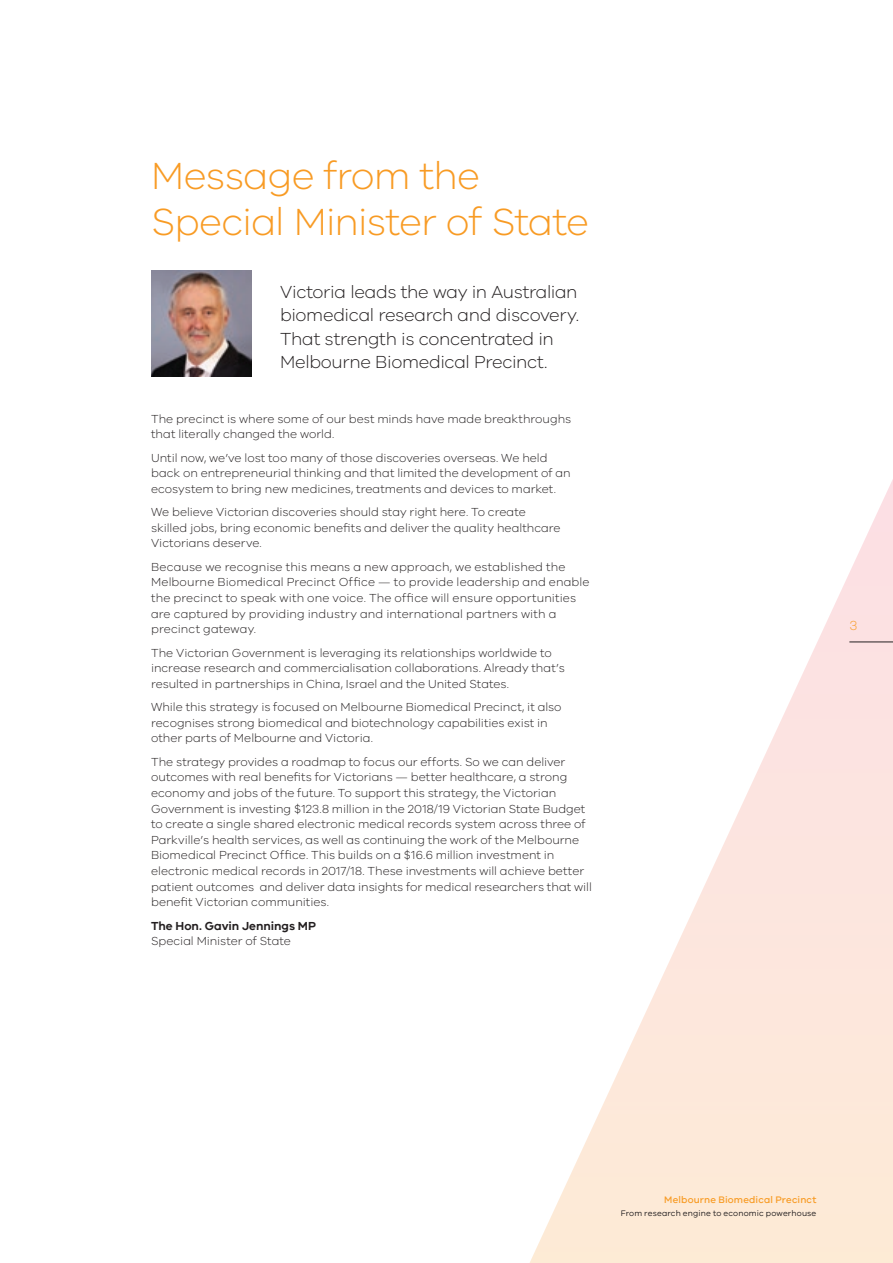
<style>
.page{position:relative;width:893px;height:1263px;background:#fff}
.page>*{position:absolute;margin:0;border:0;box-sizing:border-box;transform-origin:0 0}
.t1{font:300 39px/46.8px "VIC";letter-spacing:-.025em;color:#f89b24}
.t2{font:300 18px/23.4px "VIC";letter-spacing:-.02em;color:#231f20}
.t3{font:300 13.5px "VIC";color:#f89b24}
.t4{font:300 12px/15.6px "VIC";color:#231f20}
.t5{font:600 12px "VIC";color:#231f20}
.t6{font:500 9.75px "VIC";letter-spacing:.015em;color:#f89b24}
.t7{font:8.25px "VIC";letter-spacing:.015em;color:#231f20}
</style>
<div class="page">
<svg style="left:530px;top:479px;width:363px;height:784px"></svg>
<img style="left:151px;top:271px;width:100px;height:106px">
<hr style="left:849px;top:642px;width:44px;height:1px;background:#231f20">
<h1 class="t1" style="left:151px;top:151px;width:439px">Message from the<br>Special Minister of State</h1>
<h2 class="t2" style="left:280px;top:279px;width:300px">Victoria leads the way in Australian biomedical research and discovery.<br>That strength is concentrated in Melbourne Biomedical Precinct.</h2>
<p class="t4" style="left:151px;top:410px;width:422px">The precinct is where some of our best minds have made breakthroughs that literally changed the world.</p>
<p class="t4" style="left:151px;top:449px;width:421px">Until now, we’ve lost too many of those discoveries overseas. We held back on entrepreneurial thinking and that limited the development of an ecosystem to bring new medicines, treatments and devices to market.</p>
<p class="t4" style="left:151px;top:504px;width:411px">We believe Victorian discoveries should stay right here. To create skilled jobs, bring economic benefits and deliver the quality healthcare<br>Victorians deserve.</p>
<p class="t4" style="left:151px;top:559px;width:440px">Because we recognise this means a new approach, we established the Melbourne Biomedical Precinct Office — to provide leadership and enable the precinct to speak with one voice. The office will ensure opportunities are captured by providing industry and international partners with a precinct gateway.</p>
<p class="t4" style="left:151px;top:644px;width:415px">The Victorian Government is leveraging its relationships worldwide to increase research and commercialisation collaborations. Already that’s resulted in partnerships in China, Israel and the United States.</p>
<p class="t4" style="left:151px;top:699px;width:412px">While this strategy is focused on Melbourne Biomedical Precinct, it also recognises strong biomedical and biotechnology capabilities exist in other parts of Melbourne and Victoria.</p>
<p class="t4" style="left:151px;top:754px;width:442px">The strategy provides a roadmap to focus our efforts. So we can deliver outcomes with real benefits for Victorians — better healthcare, a strong economy and jobs of the future. To support this strategy, the Victorian Government is investing $123.8 million in the 2018/19 Victorian State Budget to create a single shared electronic medical records system across three of Parkville’s health services, as well as continuing the work of the Melbourne Biomedical Precinct Office. This builds on a $16.6 million investment in electronic medical records in 2017/18. These investments will achieve better patient outcomes and deliver data insights for medical researchers that will benefit Victorian communities.</p>
<p class="t5" style="left:151px;top:918px;width:167px">The Hon. Gavin Jennings MP</p>
<p class="t4" style="left:151px;top:933px;width:141px">Special Minister of State</p>
<p class="t3" style="left:849px;top:617px;width:10px">3</p>
<p class="t6" style="left:664px;top:1194px;width:154px">Melbourne Biomedical Precinct</p>
<p class="t7" style="left:621px;top:1208px;width:197px">From research engine to economic powerhouse</p>
</div>
